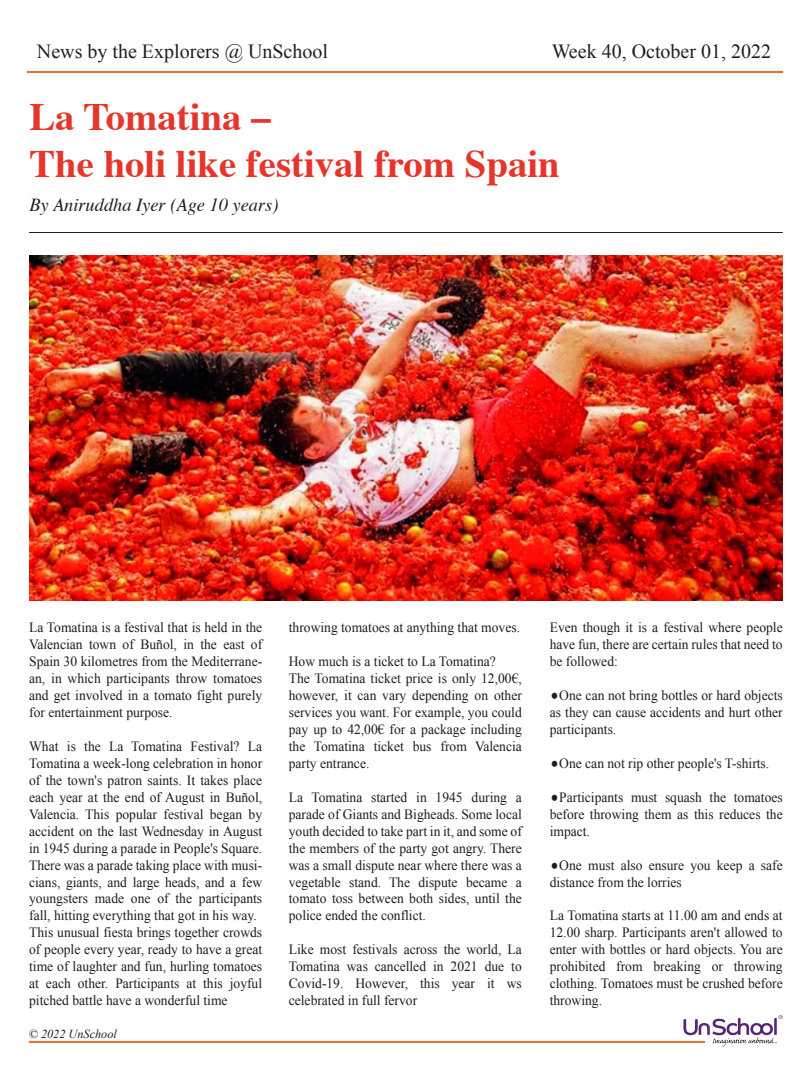
<style>
.page{position:relative;width:810px;height:1080px;background:#fff}
.page>*{position:absolute;margin:0;border:0;box-sizing:border-box;transform-origin:0 0}
.t1{font:700 38.75px/46.5px "Times";color:#e6352a}
.t2{font:20px "Times New Roman";color:#1d1f1c}
.t3{font:italic 18.38px "Times";color:#1d1e1b}
.t4{font:14.12px/17px "Times New Roman";color:#1d1e1b;text-align:justify;scale:.96 1}
.t5{font:italic 12.25px "Times New Roman";color:#1d1f1c}
</style>
<div class="page">
<hr style="left:29px;top:1042px;width:675px;height:1px;background:#ed6f29">
<svg style="left:683px;top:1015px;width:100px;height:31px"></svg>
<hr style="left:27px;top:71px;width:756px;height:2px;background:#ed6f29">
<hr style="left:29px;top:232px;width:754px;height:1px;background:#1d1f1c">
<img style="left:29px;top:256px;width:754px;height:344px">
<h2 class="t2" style="left:37px;top:38px;width:293px">News by the Explorers @ UnSchool</h2>
<h2 class="t2" style="left:552px;top:38px;width:221px">Week 40, October 01, 2022</h2>
<h1 class="t1" style="left:29px;top:90px;width:532px">La Tomatina –<br>The holi like festival from Spain</h1>
<h3 class="t3" style="left:29px;top:189px;width:251px">By Aniruddha Iyer (Age 10 years)</h3>
<p class="t4" style="left:29px;top:619px;width:244px">La Tomatina is a festival that is held in the Valencian town of Buñol, in the east of Spain 30 kilometres from the Mediterrane&shy;an, in which participants throw tomatoes and get involved in a tomato fight purely for entertainment purpose.</p>
<p class="t4" style="left:29px;top:737px;width:244px;text-align:left">What is the La Tomatina Festival? La Tomatina a week-long celebration in honor of the town's patron saints. It takes place each year at the end of August in Buñol, Valencia. This popular festival began by accident on the last Wednesday in August in 1945 during a parade in People's Square.<br>There was a parade taking place with musi&shy;cians, giants, and large heads, and a few youngsters made one of the participants fall, hitting everything that got in his way.<br>This unusual fiesta brings together crowds of people every year, ready to have a great time of laughter and fun, hurling tomatoes at each other. Participants at this joyful pitched battle have a wonderful time</p>
<p class="t5" style="left:29px;top:1025px;width:90px">© 2022 UnSchool</p>
<p class="t4" style="left:289px;top:619px;width:242px">throwing tomatoes at anything that moves.</p>
<p class="t4" style="left:289px;top:653px;width:244px;text-align:left">How much is a ticket to La Tomatina?<br>The Tomatina ticket price is only 12,00€, however, it can vary depending on other services you want. For example, you could pay up to 42,00€ for a package including the Tomatina ticket bus from Valencia party entrance.</p>
<p class="t4" style="left:289px;top:788px;width:244px">La Tomatina started in 1945 during a parade of Giants and Bigheads. Some local youth decided to take part in it, and some of the members of the party got angry. There was a small dispute near where there was a vegetable stand. The dispute became a tomato toss between both sides, until the police ended the conflict.</p>
<p class="t4" style="left:289px;top:941px;width:244px">Like most festivals across the world, La Tomatina was cancelled in 2021 due to Covid-19. However, this year it ws celebrated in full fervor</p>
<p class="t4" style="left:550px;top:619px;width:244px">Even though it is a festival where people have fun, there are certain rules that need to be followed:</p>
<p class="t4" style="left:550px;top:687px;width:244px;text-indent:10px">One can not bring bottles or hard objects as they can cause accidents and hurt other participants.</p>
<p class="t4" style="left:559px;top:754px;width:220px">One can not rip other people's T-shirts.</p>
<p class="t4" style="left:550px;top:788px;width:244px;text-indent:10px">Participants must squash the tomatoes before throwing them as this reduces the impact.</p>
<p class="t4" style="left:550px;top:856px;width:244px;text-indent:10px">One must also ensure you keep a safe distance from the lorries</p>
<p class="t4" style="left:550px;top:907px;width:244px">La Tomatina starts at 11.00 am and ends at 12.00 sharp. Participants aren't allowed to enter with bottles or hard objects. You are prohibited from breaking or throwing clothing. Tomatoes must be crushed before throwing.</p>
</div>
